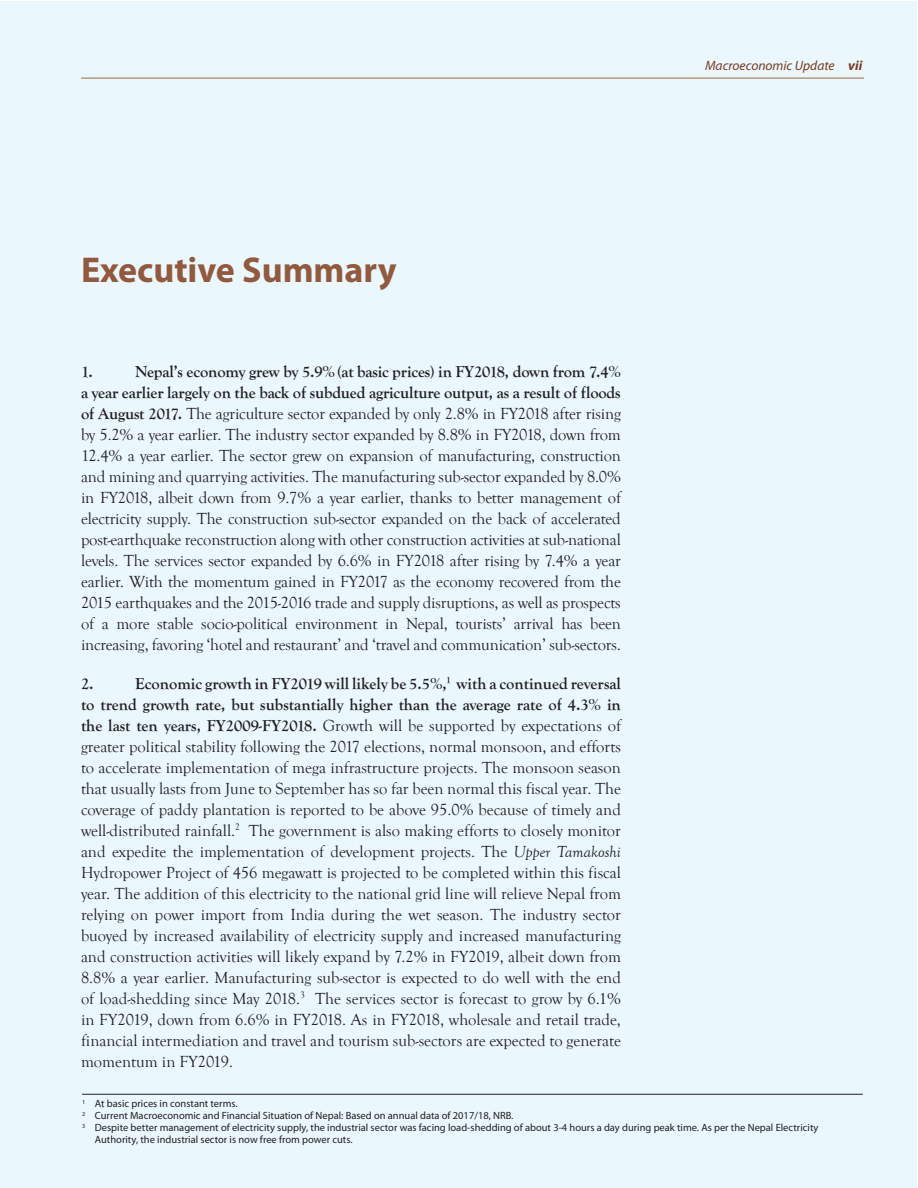
<style>
.page{position:relative;width:918px;height:1188px;background:#fff}
.page>*{position:absolute;margin:0;border:0;box-sizing:border-box;transform-origin:0 0}
.Headline{font:700 36px "Myriad Pro";color:#92593d}
.Body_text{font:16.5px/21px "Goudy Old Style T";letter-spacing:-.01em;color:#231f20;text-align:justify}
.Body_text-2{font:700 16.5px "Goudy Old Style T";color:#231f20}
.t1{font:italic 13.5px "Myriad Pro";color:#7a3c1c}
.footnote{font:10.5px/12px "Myriad Pro";color:#231f20}
.s1{font-weight:700}
.s2{font-style:italic}
</style>
<div class="page">
<div style="left:1px;top:1px;width:916px;height:1186px;background:#eaf7fd"></div>
<hr style="left:81px;top:78px;width:783px;height:1px;background:#a0673a">
<hr style="left:82px;top:1094px;width:781px;height:1px;background:#231f20">
<p class="Headline" style="left:81px;top:250px;width:317px">Executive Summary</p>
<p class="Body_text" style="left:81px;top:361px;width:541px;text-indent:54px"><span class="s1">Nepal’s economy grew by 5.9%(at basic prices) in FY2018, down from 7.4% a year earlier largely on the back of subdued agriculture output, as a result of floods of August 2017.</span> The agriculture sector expanded by only 2.8% in FY2018 after rising by 5.2% a year earlier. The industry sector expanded by 8.8% in FY2018, down from 12.4% a year earlier. The sector grew on expansion of manufacturing, construction and mining and quarrying activities. The manufacturing sub-sector expanded by 8.0% in FY2018, albeit down from 9.7% a year earlier, thanks to better management of electricity supply. The construction sub-sector expanded on the back of accelerated post-earthquake reconstruction along with other construction activities at sub-national levels. The services sector expanded by 6.6% in FY2018 after rising by 7.4% a year earlier. With the momentum gained in FY2017 as the economy recovered from the 2015 earthquakes and the 2015-2016 trade and supply disruptions, as well as prospects of a more stable socio-political environment in Nepal, tourists’ arrival has been increasing, favoring ‘hotel and restaurant’ and ‘travel and communication’ sub-sectors.</p>
<p class="Body_text-2" style="left:81px;top:674px;width:14px">2.</p>
<p class="Body_text-2" style="left:81px;top:362px;width:13px">1.</p>
<p class="Body_text" style="left:81px;top:673px;width:542px;text-indent:54px"><span class="s1">Economic growth in FY2019 will likely be 5.5%,</span><sup>1</sup> <span class="s1">with a continued reversal to trend growth rate, but substantially higher than the average rate of 4.3% in the last ten years, FY2009-FY2018.</span> Growth will be supported by expectations of greater political stability following the 2017 elections, normal monsoon, and efforts to accelerate implementation of mega infrastructure projects. The monsoon season that usually lasts from June to September has so far been normal this fiscal year. The coverage of paddy plantation is reported to be above 95.0% because of timely and well-distributed rainfall.<sup>2</sup> The government is also making efforts to closely monitor and expedite the implementation of development projects. The <span class="s2">Upper Tamakoshi </span>Hydropower Project of 456 megawatt is projected to be completed within this fiscal year. The addition of this electricity to the national grid line will relieve Nepal from relying on power import from India during the wet season. The industry sector buoyed by increased availability of electricity supply and increased manufacturing and construction activities will likely expand by 7.2% in FY2019, albeit down from 8.8% a year earlier. Manufacturing sub-sector is expected to do well with the end of load-shedding since May 2018.<sup>3</sup> The services sector is forecast to grow by 6.1% in FY2019, down from 6.6% in FY2018. As in FY2018, wholesale and retail trade, financial intermediation and travel and tourism sub-sectors are expected to generate momentum in FY2019.</p>
<p class="t1" style="left:705px;top:58px;width:159px">Macroeconomic Update <span class="s1">vii</span></p>
<p class="footnote" style="left:82px;top:1098px;width:157px"><sup>1</sup> At basic prices in constant terms.</p>
<p class="footnote" style="left:82px;top:1110px;width:433px"><sup>2</sup> Current Macroeconomic and Financial Situation of Nepal: Based on annual data of 2017/18, NRB.</p>
<p class="footnote" style="left:95px;top:1122px;width:725px;text-indent:-13px"><sup>3</sup> Despite better management of electricity supply, the industrial sector was facing load-shedding of about 3-4 hours a day during peak time. As per the Nepal Electricity<br>Authority, the industrial sector is now free from power cuts.</p>
</div>
